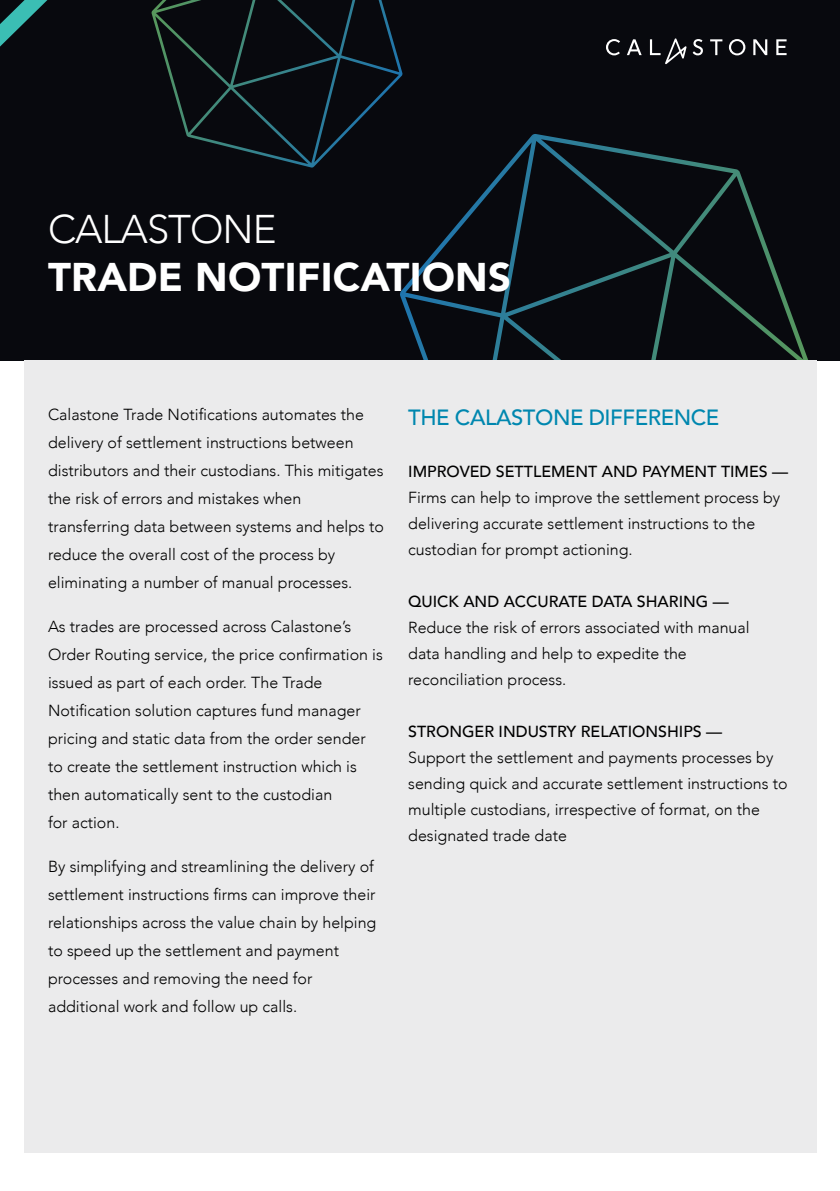
<style>
.page{position:relative;width:840px;height:1191px;background:#fff}
.page>*{position:absolute;margin:0;border:0;box-sizing:border-box;transform-origin:0 0}
.t1{font:900 40px "Avenir";letter-spacing:.005em;color:#fff}
.t2{font:300 40px "Avenir";letter-spacing:-.025em;color:#fff}
.t3{font:500 22px "Avenir";letter-spacing:-.02em;color:#0087af}
.t4{font:300 16px/28px "Avenir";color:#000}
.t5{font:500 16px "Avenir";color:#000}
</style>
<div class="page">
<div style="left:0;top:0;width:839px;height:360px;background:#08090e"></div>
<svg style="left:606px;top:39px;width:14px;height:16px"></svg>
<svg style="left:627px;top:39px;width:14px;height:16px"></svg>
<svg style="left:692px;top:39px;width:11px;height:16px"></svg>
<svg style="left:710px;top:39px;width:12px;height:16px"></svg>
<svg style="left:729px;top:39px;width:16px;height:16px"></svg>
<svg style="left:753px;top:39px;width:14px;height:16px"></svg>
<svg style="left:776px;top:39px;width:10px;height:16px"></svg>
<svg style="left:650px;top:38px;width:36px;height:26px"></svg>
<svg style="left:400px;top:134px;width:408px;height:226px"></svg>
<svg style="left:151px;top:0;width:251px;height:168px"></svg>
<div style="left:24px;top:360px;width:792px;height:792px;background:#ebebec"></div>
<svg style="left:0;top:0;width:48px;height:361px"></svg>
<h1 class="t2" style="left:48px;top:203px;width:230px">CALASTONE</h1>
<h1 class="t1" style="left:48px;top:251px;width:464px">TRADE NOTIFICATIONS</h1>
<p class="t4" style="left:48px;top:401px;width:337px">Calastone Trade Notifications automates the delivery of settlement instructions between distributors and their custodians. This mitigates the risk of errors and mistakes when transferring data between systems and helps to reduce the overall cost of the process by eliminating a number of manual processes.</p>
<p class="t4" style="left:48px;top:613px;width:336px">As trades are processed across Calastone’s Order Routing service, the price confirmation is issued as part of each order. The Trade Notification solution captures fund manager pricing and static data from the order sender to create the settlement instruction which is then automatically sent to the custodian<br>for action.</p>
<p class="t4" style="left:48px;top:853px;width:330px">By simplifying and streamlining the delivery of settlement instructions firms can improve their relationships across the value chain by helping to speed up the settlement and payment processes and removing the need for additional work and follow up calls.</p>
<h2 class="t3" style="left:408px;top:403px;width:312px">THE CALASTONE DIFFERENCE</h2>
<p class="t5" style="left:408px;top:461px;width:381px">IMPROVED SETTLEMENT AND PAYMENT TIMES —</p>
<p class="t4" style="left:408px;top:484px;width:373px;line-height:26px">Firms can help to improve the settlement process by delivering accurate settlement instructions to the custodian for prompt actioning.</p>
<p class="t5" style="left:408px;top:591px;width:322px">QUICK AND ACCURATE DATA SHARING —</p>
<p class="t4" style="left:408px;top:614px;width:343px;line-height:26px">Reduce the risk of errors associated with manual data handling and help to expedite the reconciliation process.</p>
<p class="t5" style="left:408px;top:721px;width:315px">STRONGER INDUSTRY RELATIONSHIPS —</p>
<p class="t4" style="left:408px;top:744px;width:381px;line-height:26px">Support the settlement and payments processes by sending quick and accurate settlement instructions to multiple custodians, irrespective of format, on the designated trade date</p>
</div>
